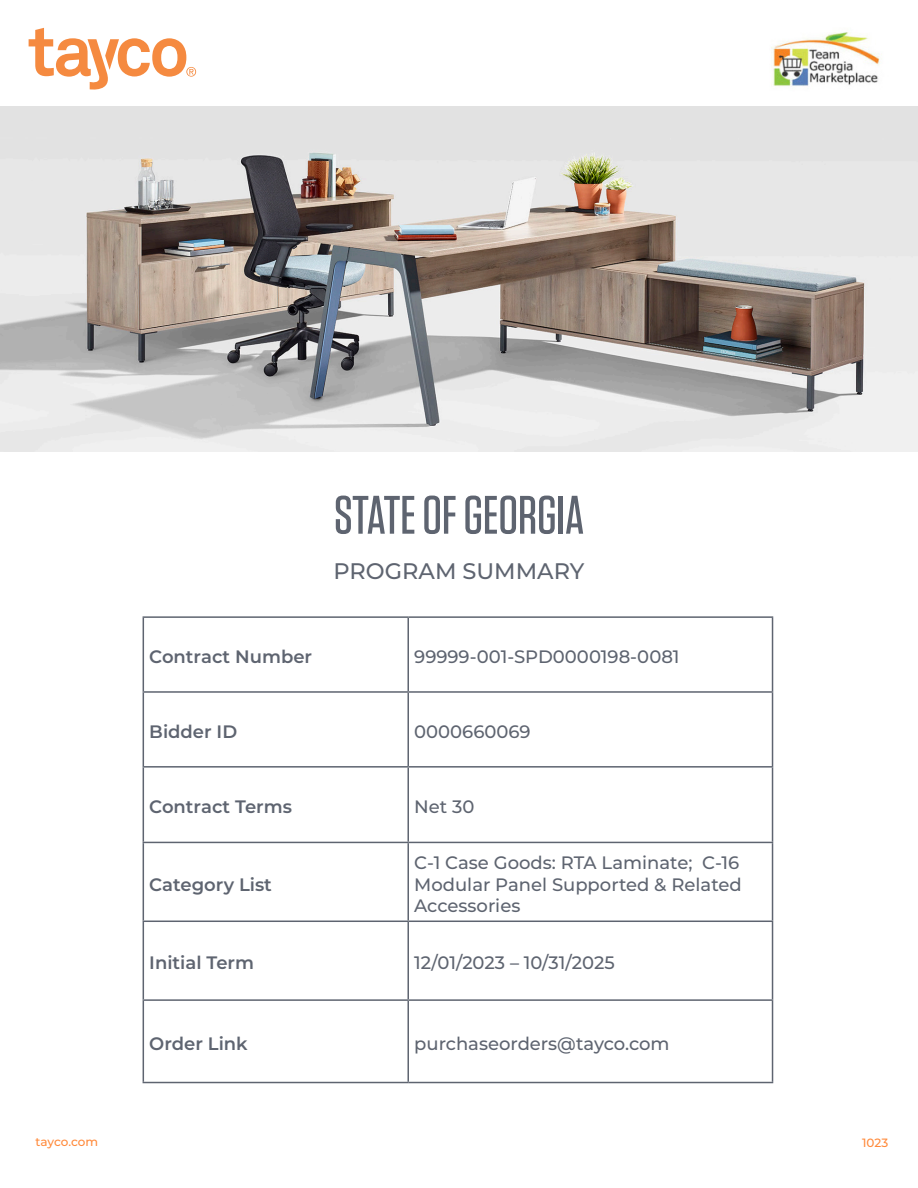
<style>
.page{position:relative;width:918px;height:1188px;background:#fff}
.page>*{position:absolute;margin:0;border:0;box-sizing:border-box;transform-origin:0 0}
.t1{font:500 54px "Tungsten";color:#5e6470}
.t2{font:500 22.5px "Montserrat";color:#5e6470}
.t3{font:500 18px/21.6px "Montserrat";color:#5e6470}
.t4{font:600 18px "Montserrat";color:#5e6470}
.t5{font:500 12px "Montserrat";letter-spacing:-.005em;color:#ff8a3b}
</style>
<div class="page">
<img style="left:0;top:107px;width:918px;height:344px">
<img style="left:771px;top:32px;width:111px;height:55px">
<svg style="left:29px;top:28px;width:167px;height:62px"></svg>
<hr style="left:143px;top:616px;width:265px;height:2px;background:#5e6470">
<hr style="left:143px;top:618px;width:1px;height:73px;background:#5e6470">
<hr style="left:408px;top:616px;width:365px;height:2px;background:#5e6470">
<hr style="left:407px;top:618px;width:2px;height:73px;background:#5e6470">
<hr style="left:772px;top:618px;width:1px;height:73px;background:#5e6470">
<hr style="left:143px;top:691px;width:265px;height:2px;background:#5e6470">
<hr style="left:143px;top:693px;width:1px;height:73px;background:#5e6470">
<hr style="left:408px;top:691px;width:365px;height:2px;background:#5e6470">
<hr style="left:407px;top:693px;width:2px;height:73px;background:#5e6470">
<hr style="left:772px;top:693px;width:1px;height:73px;background:#5e6470">
<hr style="left:143px;top:766px;width:265px;height:2px;background:#5e6470">
<hr style="left:143px;top:768px;width:1px;height:74px;background:#5e6470">
<hr style="left:408px;top:766px;width:365px;height:2px;background:#5e6470">
<hr style="left:407px;top:768px;width:2px;height:74px;background:#5e6470">
<hr style="left:772px;top:768px;width:1px;height:74px;background:#5e6470">
<hr style="left:143px;top:842px;width:265px;height:1px;background:#5e6470">
<hr style="left:143px;top:843px;width:1px;height:78px;background:#5e6470">
<hr style="left:408px;top:842px;width:365px;height:1px;background:#5e6470">
<hr style="left:407px;top:843px;width:2px;height:78px;background:#5e6470">
<hr style="left:772px;top:843px;width:1px;height:78px;background:#5e6470">
<hr style="left:143px;top:921px;width:265px;height:1px;background:#5e6470">
<hr style="left:143px;top:922px;width:1px;height:77px;background:#5e6470">
<hr style="left:408px;top:921px;width:365px;height:1px;background:#5e6470">
<hr style="left:407px;top:922px;width:2px;height:77px;background:#5e6470">
<hr style="left:772px;top:922px;width:1px;height:77px;background:#5e6470">
<hr style="left:143px;top:999px;width:265px;height:2px;background:#5e6470">
<hr style="left:143px;top:1001px;width:1px;height:81px;background:#5e6470">
<hr style="left:408px;top:999px;width:365px;height:2px;background:#5e6470">
<hr style="left:407px;top:1001px;width:2px;height:81px;background:#5e6470">
<hr style="left:772px;top:1001px;width:1px;height:81px;background:#5e6470">
<hr style="left:143px;top:1082px;width:265px;height:1px;background:#5e6470">
<hr style="left:408px;top:1082px;width:365px;height:1px;background:#5e6470">
<p class="t1" style="left:334px;top:487px;width:252px">STATE OF GEORGIA</p>
<p class="t2" style="left:334px;top:555px;width:252px">PROGRAM SUMMARY</p>
<p class="t4" style="left:149px;top:644px;width:164px">Contract Number</p>
<p class="t3" style="left:414px;top:645px;width:267px">99999-001-SPD0000198-0081</p>
<p class="t4" style="left:149px;top:719px;width:89px">Bidder ID</p>
<p class="t3" style="left:414px;top:720px;width:118px">0000660069</p>
<p class="t4" style="left:149px;top:794px;width:144px">Contract Terms</p>
<p class="t3" style="left:414px;top:795px;width:62px">Net 30</p>
<p class="t4" style="left:149px;top:871px;width:124px">Category List</p>
<p class="t3" style="left:414px;top:851px;width:329px">C-1 Case Goods: RTA Laminate; C-16<br>Modular Panel Supported &amp; Related<br>Accessories</p>
<p class="t4" style="left:149px;top:950px;width:106px">Initial Term</p>
<p class="t3" style="left:414px;top:951px;width:202px">12/01/2023 – 10/31/2025</p>
<p class="t4" style="left:149px;top:1031px;width:100px">Order Link</p>
<p class="t3" style="left:414px;top:1032px;width:257px">purchaseorders@tayco.com</p>
<p class="t5" style="left:36px;top:1133px;width:64px">tayco.com</p>
<p class="t5" style="left:862px;top:1134px;width:28px">1023</p>
</div>
